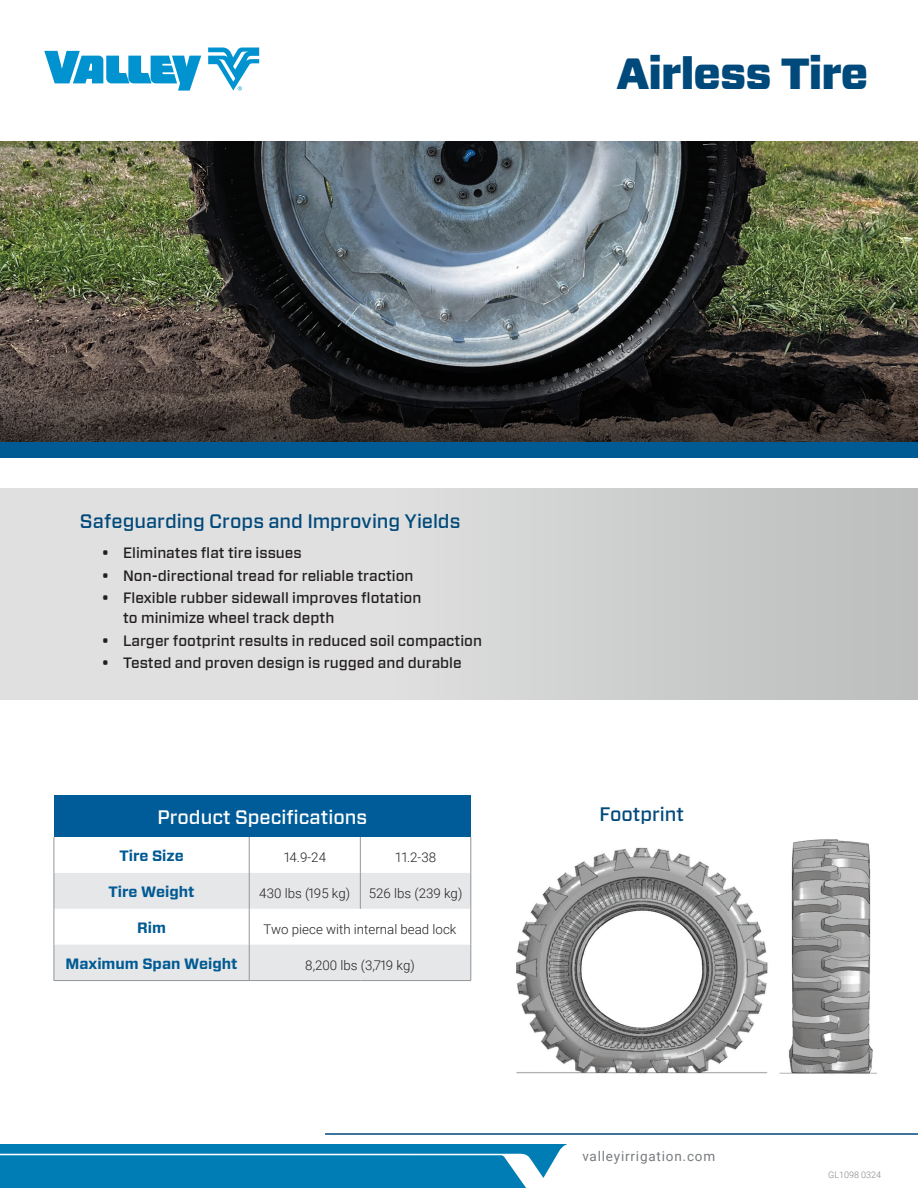
<style>
.page{position:relative;width:918px;height:1188px;background:#fff}
.page>*{position:absolute;margin:0;border:0;box-sizing:border-box;transform-origin:0 0}
.t1{font:900 43.5px "Forza";letter-spacing:-.02em;color:#00497b}
.t2{font:500 19.5px "Forza";color:#00497b}
.t3{font:500 19.5px "Forza";color:#fff}
.t4{font:500 15px/19.5px "Forza";color:#231f20}
.t5{font:700 15px "Forza";color:#005a93}
.t6{font:13.5px "Roboto";letter-spacing:.06em;color:#787b7e}
.t7{font:300 13.35px "Roboto";color:#231f20}
.t8{font:300 9px "Roboto";color:#808285}
</style>
<div class="page">
<svg style="left:208px;top:48px;width:51px;height:43px"></svg>
<svg style="left:44px;top:51px;width:157px;height:40px"></svg>
<svg style="left:0;top:1144px;width:567px;height:44px;background:#1688bb"></svg>
<hr style="left:325px;top:1133px;width:593px;height:2px;background:#00497b">
<div style="left:54px;top:796px;width:417px;height:41px;background:#005c98"></div>
<svg style="left:55px;top:873px;width:416px;height:107px;fill:#e6e7e9"></svg>
<hr style="left:360px;top:837px;width:1px;height:36px;background:#939598">
<hr style="left:360px;top:873px;width:1px;height:36px;background:#939598">
<hr style="left:249px;top:837px;width:1px;height:36px;background:#939598">
<hr style="left:249px;top:873px;width:1px;height:36px;background:#939598">
<hr style="left:249px;top:909px;width:1px;height:36px;background:#939598">
<hr style="left:249px;top:945px;width:1px;height:35px;background:#939598">
<hr style="left:54px;top:837px;width:1px;height:36px;background:#939598">
<hr style="left:471px;top:837px;width:1px;height:36px;background:#939598">
<hr style="left:54px;top:873px;width:1px;height:36px;background:#939598">
<hr style="left:471px;top:873px;width:1px;height:36px;background:#939598">
<hr style="left:54px;top:909px;width:1px;height:36px;background:#939598">
<hr style="left:471px;top:909px;width:1px;height:36px;background:#939598">
<hr style="left:54px;top:945px;width:1px;height:35px;background:#939598">
<hr style="left:471px;top:945px;width:1px;height:35px;background:#939598">
<hr style="left:54px;top:980px;width:195px;height:1px;background:#939598">
<hr style="left:249px;top:980px;width:111px;height:1px;background:#939598">
<hr style="left:360px;top:980px;width:111px;height:1px;background:#939598">
<img style="left:779px;top:839px;width:98px;height:236px">
<img style="left:516px;top:847px;width:252px;height:228px">
<img style="left:0;top:141px;width:918px;height:156px">
<div style="left:0;top:488px;width:918px;height:212px;background:#e0e0e0"></div>
<img style="left:0;top:297px;width:918px;height:52px">
<svg style="left:0;top:349px;width:918px;height:93px;background:#312b29"></svg>
<div style="left:0;top:442px;width:918px;height:16px;background:#005a93"></div>
<div style="left:392px;top:488px;width:526px;height:212px;background:linear-gradient(to right,#dedede,#babdbc)"></div>
<p class="t1" style="left:616px;top:44px;width:253px">Airless Tire</p>
<p class="t2" style="left:80px;top:508px;width:382px">Safeguarding Crops and Improving Yields</p>
<p class="t4" style="left:102px;top:543px;width:202px">• Eliminates flat tire issues</p>
<p class="t4" style="left:102px;top:566px;width:313px">• Non-directional tread for reliable traction</p>
<p class="t4" style="left:123px;top:588px;width:300px;text-indent:-22px">• Flexible rubber sidewall improves flotation to minimize wheel track depth</p>
<p class="t4" style="left:102px;top:631px;width:382px">• Larger footprint results in reduced soil compaction</p>
<p class="t4" style="left:102px;top:653px;width:362px">• Tested and proven design is rugged and durable</p>
<p class="t3" style="left:158px;top:804px;width:211px">Product Specifications</p>
<p class="t5" style="left:119px;top:846px;width:66px">Tire Size</p>
<p class="t7" style="left:284px;top:848px;width:44px">14.9-24</p>
<p class="t7" style="left:395px;top:848px;width:43px">11.2-38</p>
<p class="t5" style="left:108px;top:882px;width:88px">Tire Weight</p>
<p class="t7" style="left:259px;top:884px;width:92px">430 lbs (195 kg)</p>
<p class="t7" style="left:369px;top:884px;width:95px">526 lbs (239 kg)</p>
<p class="t5" style="left:137px;top:917px;width:30px">Rim</p>
<p class="t7" style="left:264px;top:920px;width:194px">Two piece with internal bead lock</p>
<p class="t5" style="left:66px;top:953px;width:174px">Maximum Span Weight</p>
<p class="t7" style="left:305px;top:955px;width:111px">8,200 lbs (3,719 kg)</p>
<p class="t2" style="left:600px;top:801px;width:86px">Footprint</p>
<p class="t6" style="left:582px;top:1146px;width:134px">valleyirrigation.com</p>
<p class="t8" style="left:828px;top:1168px;width:54px">GL1098 0324</p>
</div>
